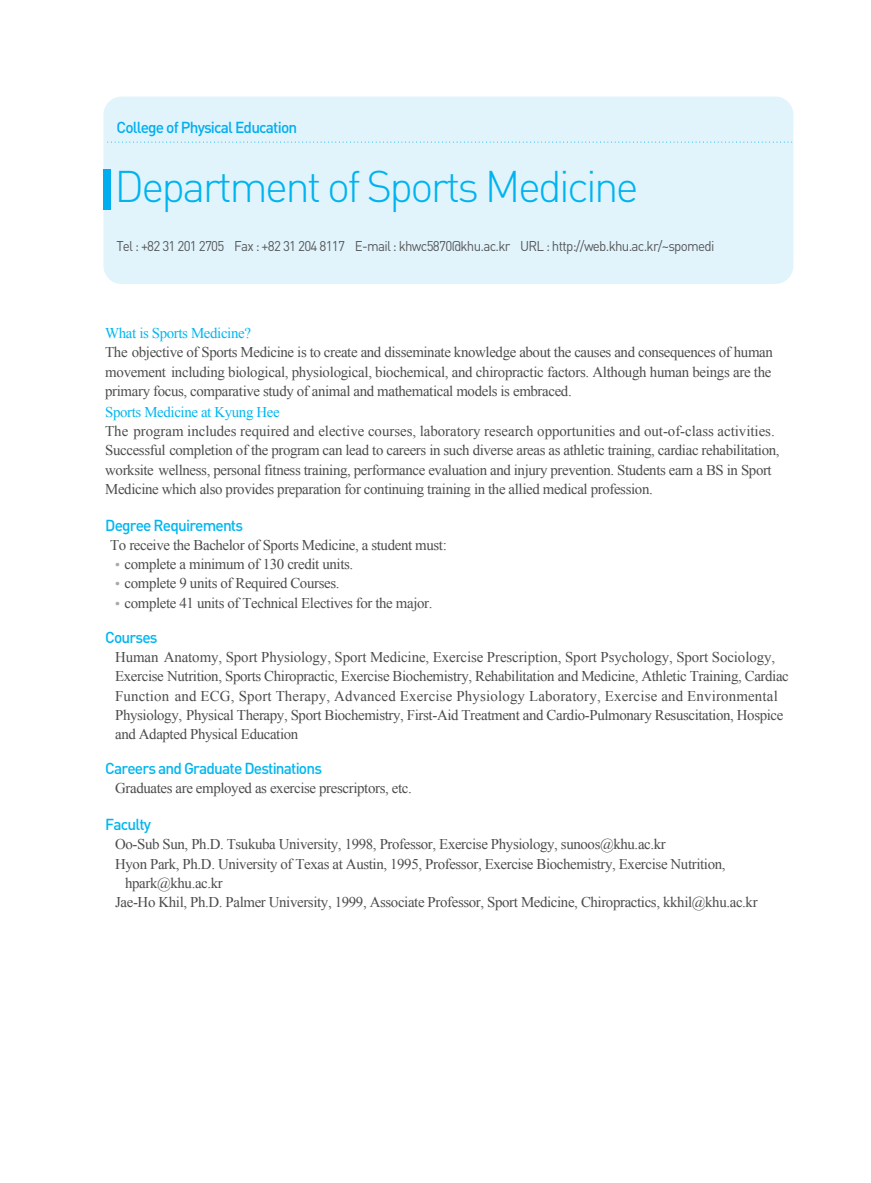
<style>
.page{position:relative;width:871px;height:1183px;background:#fff}
.page>*{position:absolute;margin:0;border:0;box-sizing:border-box;transform-origin:0 0}
.t1{font:300 43.75px "DIN";letter-spacing:-.06em;color:#00b3ef}
.t2{font:500 15.75px "DIN";letter-spacing:-.055em;color:#00b6f0}
.t3{font:500 15.75px "DIN";letter-spacing:-.055em;color:#00aeef}
.t4{font:14.88px/19.2px "Times New Roman";letter-spacing:-.025em;color:#4b4c4d}
.t5{font:14.88px "Times New Roman";letter-spacing:-.025em;color:#00b6f0}
.t6{font:14px "DIN";letter-spacing:-.055em;color:#57585a;scale:.95 1}
.s1{font-family:"Y Mj O13";color:#a8a9ad}
</style>
<div class="page">
<div style="left:103px;top:96px;width:690px;height:188px;background:#e1f4fc;border-radius:18px"></div>
<svg style="left:108px;top:142px;width:685px;height:1px"></svg>
<div style="left:103px;top:169px;width:8px;height:41px;background:#00aeef"></div>
<p class="t3" style="left:116px;top:122px;width:182px">College of Physical Education</p>
<h1 class="t1" style="left:114px;top:170px;width:526px">Department of Sports Medicine</h1>
<p class="t6" style="left:116px;top:240px;width:631px">Tel : +82 31 201 2705 Fax : +82 31 204 8117 E-mail : khwc5870@khu.ac.kr URL : http://web.khu.ac.kr/~spomedi</p>
<p class="t5" style="left:105px;top:323px;width:147px">What is Sports Medicine?</p>
<p class="t4" style="left:105px;top:342px;width:669px;text-align:justify">The objective of Sports Medicine is to create and disseminate knowledge about the causes and consequences of human movement including biological, physiological, biochemical, and chiropractic factors. Although human beings are the primary focus, comparative study of animal and mathematical models is embraced.</p>
<p class="t5" style="left:105px;top:402px;width:176px">Sports Medicine at Kyung Hee</p>
<p class="t4" style="left:105px;top:421px;width:675px">The program includes required and elective courses, laboratory research opportunities and out-of-class activities.<br>Successful completion of the program can lead to careers in such diverse areas as athletic training, cardiac rehabilitation, worksite wellness, personal fitness training, performance evaluation and injury prevention. Students earn a BS in Sport Medicine which also provides preparation for continuing training in the allied medical profession.</p>
<p class="t2" style="left:105px;top:519px;width:139px">Degree Requirements</p>
<p class="t4" style="left:110px;top:535px;width:338px">To receive the Bachelor of Sports Medicine, a student must:</p>
<p class="t4" style="left:110px;top:554px;width:244px"><span class="s1">•</span>complete a minimum of 130 credit units.</p>
<p class="t4" style="left:110px;top:573px;width:231px"><span class="s1">•</span>complete 9 units of Required Courses.</p>
<p class="t4" style="left:110px;top:592px;width:324px"><span class="s1">•</span>complete 41 units of Technical Electives for the major.</p>
<p class="t2" style="left:105px;top:631px;width:54px">Courses</p>
<p class="t4" style="left:115px;top:647px;width:675px">Human Anatomy, Sport Physiology, Sport Medicine, Exercise Prescription, Sport Psychology, Sport Sociology, Exercise Nutrition, Sports Chiropractic, Exercise Biochemistry, Rehabilitation and Medicine, Athletic Training, Cardiac Function and ECG, Sport Therapy, Advanced Exercise Physiology Laboratory, Exercise and Environmental Physiology, Physical Therapy, Sport Biochemistry, First-Aid Treatment and Cardio-Pulmonary Resuscitation, Hospice and Adapted Physical Education</p>
<p class="t2" style="left:105px;top:762px;width:218px">Careers and Graduate Destinations</p>
<p class="t4" style="left:115px;top:778px;width:298px">Graduates are employed as exercise prescriptors, etc.</p>
<p class="t2" style="left:105px;top:818px;width:47px">Faculty</p>
<p class="t4" style="left:115px;top:834px;width:552px">Oo-Sub Sun, Ph.D. Tsukuba University, 1998, Professor, Exercise Physiology, sunoos@khu.ac.kr</p>
<p class="t4" style="left:115px;top:853px;width:612px">Hyon Park, Ph.D. University of Texas at Austin, 1995, Professor, Exercise Biochemistry, Exercise Nutrition,</p>
<p class="t4" style="left:125px;top:872px;width:99px">hpark@khu.ac.kr</p>
<p class="t4" style="left:115px;top:892px;width:644px">Jae-Ho Khil, Ph.D. Palmer University, 1999, Associate Professor, Sport Medicine, Chiropractics, kkhil@khu.ac.kr</p>
</div>
